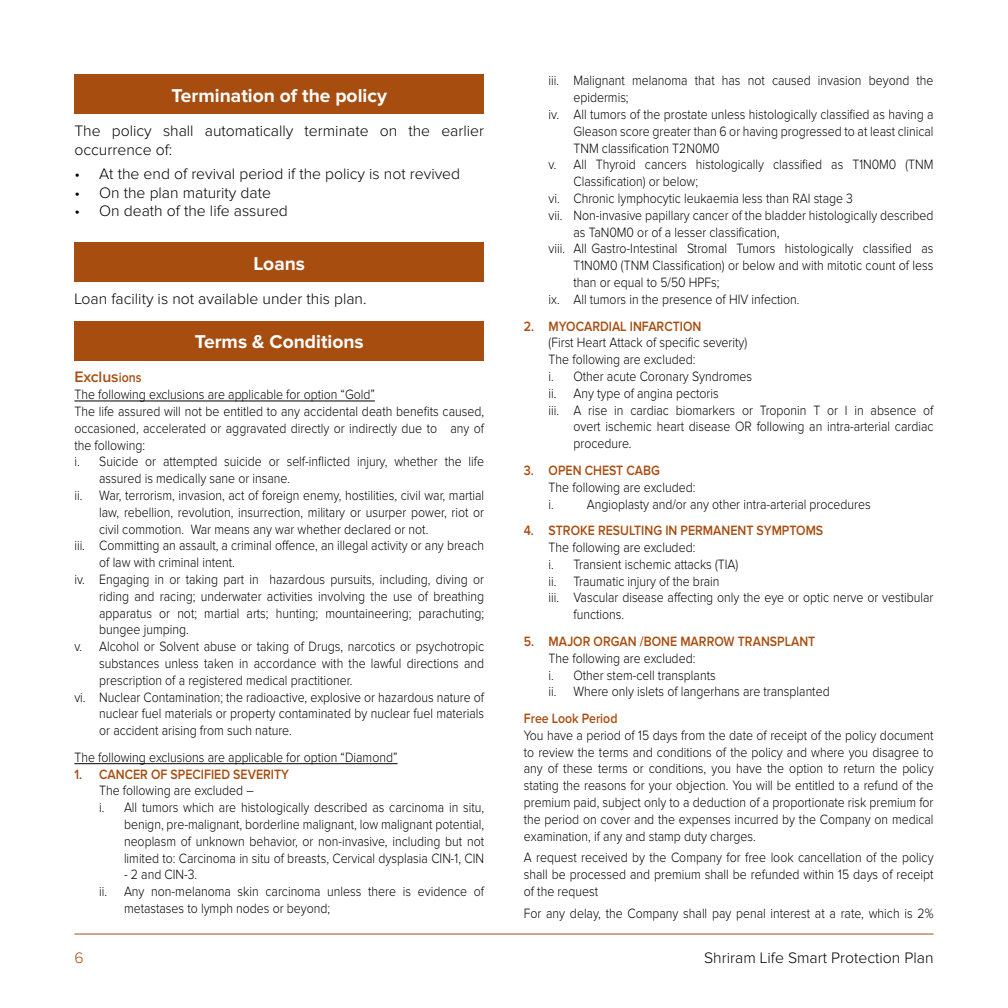
<style>
.page{position:relative;width:1008px;height:1008px;background:#fff}
.page>*{position:absolute;margin:0;border:0;box-sizing:border-box;transform-origin:0 0}
.t1{font:700 19.25px "Proxima Nova";color:#fff}
.t2{font:300 15.75px/18.9px "Proxima Nova";color:#000}
.t3{font:600 15.75px "Proxima Nova";color:#a84d10}
.t4{font:300 15.75px "Proxima Nova";color:#a84d10}
.t5{font:300 14px/16.8px "Proxima Nova";color:#000;scale:.88 1}
.t6{font:600 14px "Proxima Nova";color:#a84d10;scale:.88 1}
.s1{font-size:14px}
</style>
<div class="page">
<hr style="left:74px;top:934px;width:860px;height:1px;background:#a84d10">
<hr style="left:74px;top:401px;width:301px;height:1px;background:#000">
<hr style="left:74px;top:763px;width:324px;height:1px;background:#000">
<div style="left:74px;top:74px;width:410px;height:40px;background:#a84d10"></div>
<div style="left:74px;top:242px;width:410px;height:40px;background:#a84d10"></div>
<div style="left:74px;top:321px;width:410px;height:39px;background:#a84d10"></div>
<h1 class="t1" style="left:172px;top:84px;width:217px">Termination of the policy</h1>
<p class="t2" style="left:74px;top:122px;width:411px">The policy shall automatically terminate on the earlier occurrence of:</p>
<p class="t2" style="left:74px;top:165px;width:387px">• At the end of revival period if the policy is not revived</p>
<p class="t2" style="left:74px;top:184px;width:198px">• On the plan maturity date</p>
<p class="t2" style="left:74px;top:202px;width:215px">• On death of the life assured</p>
<h1 class="t1" style="left:253px;top:252px;width:53px">Loans</h1>
<p class="t2" style="left:74px;top:290px;width:294px">Loan facility is not available under this plan.</p>
<h1 class="t1" style="left:195px;top:331px;width:171px">Terms &amp; Conditions</h1>
<p class="t3" style="left:74px;top:368px;width:69px">Exclus<span class="s1">ions</span></p>
<p class="t5" style="left:74px;top:387px;width:343px">The following exclusions are applicable for option “Gold”</p>
<p class="t5" style="left:74px;top:403px;width:467px">The life assured will not be entitled to any accidental death benefits caused,</p>
<p class="t5" style="left:74px;top:420px;width:467px">occasioned, accelerated or aggravated directly or indirectly due to any of</p>
<p class="t5" style="left:74px;top:437px;width:82px">the following:</p>
<p class="t5" style="left:74px;top:454px;width:467px">i. Suicide or attempted suicide or self-inflicted injury, whether the life</p>
<p class="t5" style="left:99px;top:471px;width:218px">assured is medically sane or insane.</p>
<p class="t5" style="left:74px;top:487px;width:467px">ii. War, terrorism, invasion, act of foreign enemy, hostilities, civil war, martial</p>
<p class="t5" style="left:99px;top:504px;width:439px">law, rebellion, revolution, insurrection, military or usurper power, riot or</p>
<p class="t5" style="left:99px;top:521px;width:376px">civil commotion. War means any war whether declared or not.</p>
<p class="t5" style="left:74px;top:538px;width:467px">iii. Committing an assault, a criminal offence, an illegal activity or any breach</p>
<p class="t5" style="left:99px;top:555px;width:156px">of law with criminal intent.</p>
<p class="t5" style="left:74px;top:571px;width:467px">iv. Engaging in or taking part in hazardous pursuits, including, diving or</p>
<p class="t5" style="left:99px;top:588px;width:439px">riding and racing; underwater activities involving the use of breathing</p>
<p class="t5" style="left:99px;top:605px;width:439px">apparatus or not; martial arts; hunting; mountaineering; parachuting;</p>
<p class="t5" style="left:99px;top:622px;width:103px">bungee jumping.</p>
<p class="t5" style="left:74px;top:639px;width:467px">v. Alcohol or Solvent abuse or taking of Drugs, narcotics or psychotropic</p>
<p class="t5" style="left:99px;top:655px;width:439px">substances unless taken in accordance with the lawful directions and</p>
<p class="t5" style="left:99px;top:672px;width:289px">prescription of a registered medical practitioner.</p>
<p class="t5" style="left:74px;top:689px;width:467px">vi. Nuclear Contamination; the radioactive, explosive or hazardous nature of</p>
<p class="t5" style="left:99px;top:706px;width:439px">nuclear fuel materials or property contaminated by nuclear fuel materials</p>
<p class="t5" style="left:99px;top:723px;width:220px">or accident arising from such nature.</p>
<p class="t5" style="left:74px;top:749px;width:369px">The following exclusions are applicable for option “Diamond”</p>
<p class="t6" style="left:74px;top:766px;width:245px">1. CANCER OF SPECIFIED SEVERITY</p>
<p class="t5" style="left:99px;top:783px;width:177px">The following are excluded –</p>
<p class="t5" style="left:99px;top:800px;width:439px">i. All tumors which are histologically described as carcinoma in situ,</p>
<p class="t5" style="left:124px;top:817px;width:411px">benign, pre-malignant, borderline malignant, low malignant potential,</p>
<p class="t5" style="left:124px;top:833px;width:411px">neoplasm of unknown behavior, or non-invasive, including but not</p>
<p class="t5" style="left:124px;top:850px;width:411px">limited to: Carcinoma in situ of breasts, Cervical dysplasia CIN-1, CIN</p>
<p class="t5" style="left:124px;top:867px;width:85px">- 2 and CIN-3.</p>
<p class="t5" style="left:99px;top:884px;width:439px">ii. Any non-melanoma skin carcinoma unless there is evidence of</p>
<p class="t5" style="left:124px;top:901px;width:236px">metastases to lymph nodes or beyond;</p>
<p class="t5" style="left:549px;top:73px;width:439px">iii. Malignant melanoma that has not caused invasion beyond the</p>
<p class="t5" style="left:573px;top:90px;width:64px">epidermis;</p>
<p class="t5" style="left:549px;top:107px;width:439px">iv. All tumors of the prostate unless histologically classified as having a</p>
<p class="t5" style="left:573px;top:123px;width:411px">Gleason score greater than 6 or having progressed to at least clinical</p>
<p class="t5" style="left:573px;top:140px;width:168px">TNM classification T2N0M0</p>
<p class="t5" style="left:549px;top:157px;width:439px">v. All Thyroid cancers histologically classified as T1N0M0 (TNM</p>
<p class="t5" style="left:573px;top:174px;width:143px">Classification) or below;</p>
<p class="t5" style="left:549px;top:191px;width:347px">vi. Chronic lymphocytic leukaemia less than RAI stage 3</p>
<p class="t5" style="left:549px;top:207px;width:439px">vii. Non-invasive papillary cancer of the bladder histologically described</p>
<p class="t5" style="left:573px;top:224px;width:236px">as TaN0M0 or of a lesser classification,</p>
<p class="t5" style="left:549px;top:241px;width:439px">viii. All Gastro-Intestinal Stromal Tumors histologically classified as</p>
<p class="t5" style="left:573px;top:258px;width:411px">T1N0M0 (TNM Classification) or below and with mitotic count of less</p>
<p class="t5" style="left:573px;top:275px;width:168px">than or equal to 5/50 HPFs;</p>
<p class="t5" style="left:549px;top:291px;width:287px">ix. All tumors in the presence of HIV infection.</p>
<p class="t6" style="left:524px;top:318px;width:203px">2. MYOCARDIAL INFARCTION</p>
<p class="t5" style="left:549px;top:335px;width:227px">(First Heart Attack of specific severity)</p>
<p class="t5" style="left:549px;top:352px;width:168px">The following are excluded:</p>
<p class="t5" style="left:549px;top:369px;width:233px">i. Other acute Coronary Syndromes</p>
<p class="t5" style="left:549px;top:385px;width:195px">ii. Any type of angina pectoris</p>
<p class="t5" style="left:549px;top:402px;width:439px">iii. A rise in cardiac biomarkers or Troponin T or I in absence of</p>
<p class="t5" style="left:573px;top:419px;width:411px">overt ischemic heart disease OR following an intra-arterial cardiac</p>
<p class="t5" style="left:573px;top:436px;width:68px">procedure.</p>
<p class="t6" style="left:524px;top:462px;width:156px">3. OPEN CHEST CABG</p>
<p class="t5" style="left:549px;top:479px;width:368px">The following are excluded:<br>i. Angioplasty and/or any other intra-arterial procedures</p>
<p class="t6" style="left:524px;top:523px;width:342px">4. STROKE RESULTING IN PERMANENT SYMPTOMS</p>
<p class="t5" style="left:549px;top:540px;width:168px">The following are excluded:</p>
<p class="t5" style="left:549px;top:556px;width:217px">i. Transient ischemic attacks (TIA)</p>
<p class="t5" style="left:549px;top:573px;width:196px">ii. Traumatic injury of the brain</p>
<p class="t5" style="left:549px;top:590px;width:439px">iii. Vascular disease affecting only the eye or optic nerve or vestibular</p>
<p class="t5" style="left:573px;top:607px;width:59px">functions.</p>
<p class="t6" style="left:524px;top:633px;width:333px">5. MAJOR ORGAN /BONE MARROW TRANSPLANT</p>
<p class="t5" style="left:549px;top:650px;width:321px">The following are excluded:<br>i. Other stem-cell transplants<br>ii. Where only islets of langerhans are transplanted</p>
<p class="t6" style="left:524px;top:710px;width:108px">Free Look Period</p>
<p class="t5" style="left:524px;top:727px;width:467px;text-align:justify">You have a period of 15 days from the date of receipt of the policy document to review the terms and conditions of the policy and where you disagree to any of these terms or conditions, you have the option to return the policy stating the reasons for your objection. You will be entitled to a refund of the premium paid, subject only to a deduction of a proportionate risk premium for the period on cover and the expenses incurred by the Company on medical examination, if any and stamp duty charges.</p>
<p class="t5" style="left:524px;top:850px;width:467px;text-align:justify">A request received by the Company for free look cancellation of the policy shall be processed and premium shall be refunded within 15 days of receipt of the request</p>
<p class="t5" style="left:524px;top:905px;width:467px">For any delay, the Company shall pay penal interest at a rate, which is 2%</p>
<p class="t4" style="left:74px;top:951px;width:11px">6</p>
<p class="t2" style="left:704px;top:949px;width:231px">Shriram Life Smart Protection Plan</p>
</div>
